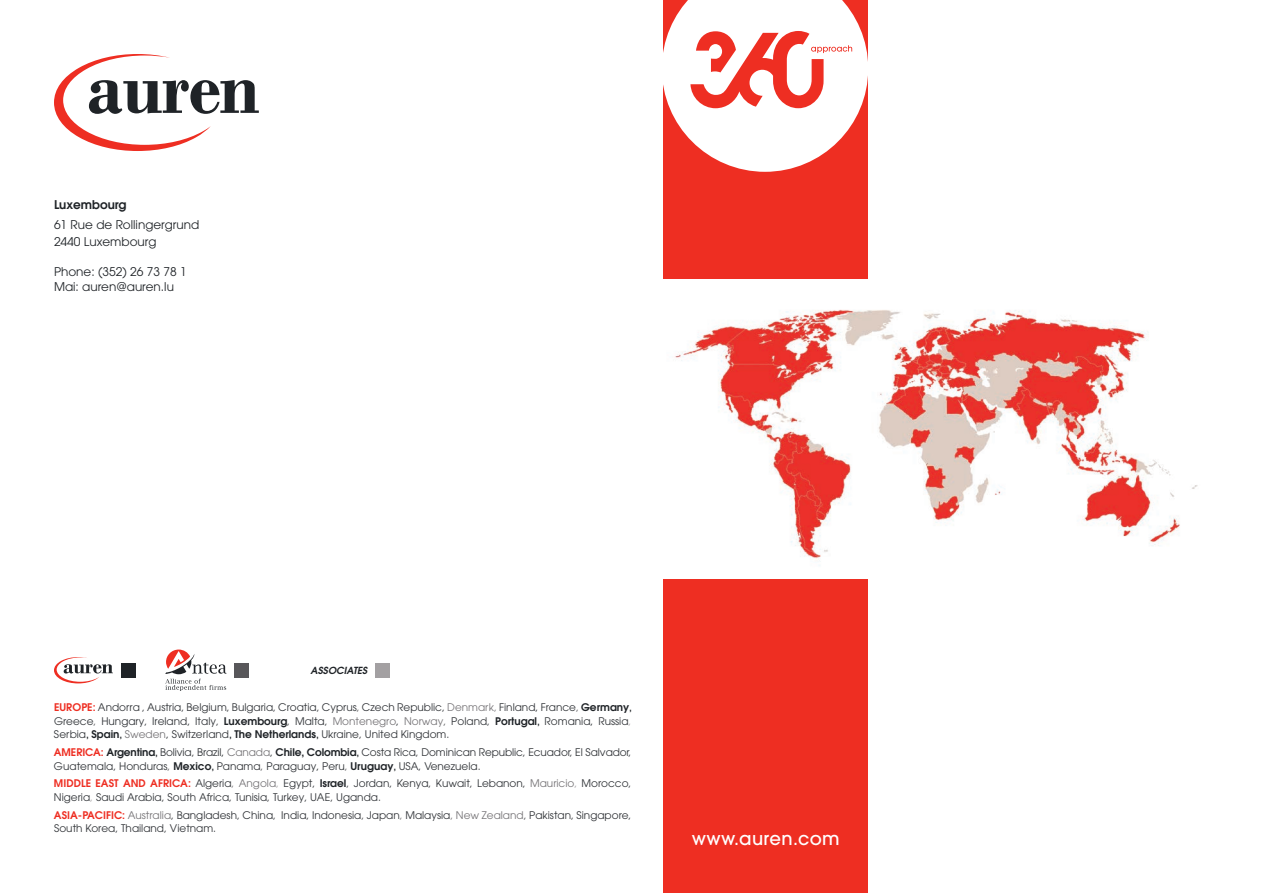
<style>
.page{position:relative;width:1263px;height:893px;background:#fff}
.page>*{position:absolute;margin:0;border:0;box-sizing:border-box;transform-origin:0 0}
.t1{font:500 18px "ITC Avant Garde Pro";letter-spacing:.02em;color:#fff}
.t2{font:12px/16.5px "ITC Avant Garde Pro";color:#1f2327}
.t3{font:600 12px "ITC Avant Garde Pro";color:#1f2327}
.t4{font:10.5px/13.5px "ITC Avant Garde Pro";color:#2f3236}
.t5{font:italic 600 9.75px "ITC Avant Garde Pro";color:#1f2327}
.s1{font-weight:600;color:#ee2e22}
.s2{color:#58575a}
.s3{color:#777578}
.s4{color:#1f2327}
.s5{font-weight:600;color:#1f2327}
.s6{font-weight:500;color:#1f2327}
.s7{color:#757376}
.s8{color:#a3a0a2}
.s9{color:#47474a}
</style>
<div class="page">
<div style="left:663px;top:0;width:205px;height:893px;background:#ee2e22"></div>
<svg style="left:54px;top:54px;width:205px;height:97px"></svg>
<img style="left:663px;top:279px;width:535px;height:299px">
<svg style="left:54px;top:657px;width:59px;height:26px"></svg>
<div style="left:122px;top:663px;width:14px;height:14px;background:#1f2327"></div>
<div style="left:375px;top:663px;width:15px;height:14px;background:#a3a0a2"></div>
<div style="left:235px;top:663px;width:14px;height:14px;background:#58575a"></div>
<svg style="left:165px;top:649px;width:61px;height:42px"></svg>
<svg style="left:663px;top:0;width:205px;height:172px"></svg>
<p class="t3" style="left:54px;top:196px;width:74px">Luxembourg</p>
<p class="t2" style="left:54px;top:217px;width:147px">61 Rue de Rollingergrund<br>2440 Luxembourg</p>
<p class="t2" style="left:54px;top:264px;width:134px;line-height:15px">Phone: (352) 26 73 78 1<br>Mai: auren@auren.lu</p>
<p class="t5" style="left:311px;top:664px;width:58px">ASSOCIATES</p>
<p class="t4" style="left:54px;top:701px;width:580px;text-align:justify"><span class="s1">EUROPE:</span> Andorra , Austria, Belgium, Bulgaria, Croatia, Cyprus<span class="s2">,</span> Czech Republic, <span class="s3">Denmark,</span> Finland<span class="s4">,</span> France<span class="s2">,</span> <span class="s5">Germany</span><span class="s6">, </span>Greece<span class="s2">,</span> Hungary, Ireland<span class="s4">,</span> Italy, <span class="s5">Luxembourg</span>, Malta, <span class="s7">Montenegro</span><span class="s4">,</span> <span class="s7">Norway</span><span class="s2">,</span> Poland, <span class="s5">Portugal</span><span class="s6">,</span> Romania<span class="s4">,</span> Russia<span class="s8">, </span>Serbia<span class="s6">,</span> <span class="s5">Spain</span><span class="s6">,</span> <span class="s7">Sweden</span><span class="s4">,</span> Switzerland<span class="s6">,</span> <span class="s5">The Netherlands</span><span class="s6">,</span> Ukraine, United Kingdom.</p>
<p class="t4" style="left:54px;top:745px;width:579px"><span class="s1">AMERICA:</span> <span class="s5">Argentina</span><span class="s6">,</span> Bolivia, Brazil<span class="s4">,</span> <span class="s7">Canada</span><span class="s4">,</span> <span class="s5">Chile, Colombia</span><span class="s6">,</span> Costa Rica, Dominican Republic, Ecuador, El Salvador,<br>Guatemala, Honduras<span class="s2">,</span> <span class="s5">Mexico</span><span class="s6">,</span> Panama<span class="s2">,</span> Paraguay<span class="s4">,</span> Peru<span class="s2">,</span> <span class="s5">Uruguay</span><span class="s6">,</span> USA, Venezuela.</p>
<p class="t4" style="left:54px;top:777px;width:579px"><span class="s1">MIDDLE EAST AND AFRICA:</span> Algeria<span class="s7">, Angola</span><span class="s8">,</span> Egypt, <span class="s5">Israel</span>, Jordan, Kenya, Kuwait, Lebanon, <span class="s7">Mauricio</span><span class="s8">,</span> Morocco,<br>Nigeria<span class="s8">,</span> Saudi Arabia, South Africa, Tunisia, Turkey, UAE, Uganda.</p>
<p class="t4" style="left:54px;top:808px;width:579px"><span class="s1">ASIA-PACIFIC:</span> <span class="s7">Australia</span>, Bangladesh, China, India, Indonesia<span class="s9">,</span> Japan<span class="s7">,</span> Malaysia<span class="s7">, New Zealand</span><span class="s9">,</span> Pakistan, Singapore,<br>South Korea, Thailand, Vietnam.</p>
<h1 class="t1" style="left:692px;top:827px;width:149px">www.auren.com</h1>
</div>
